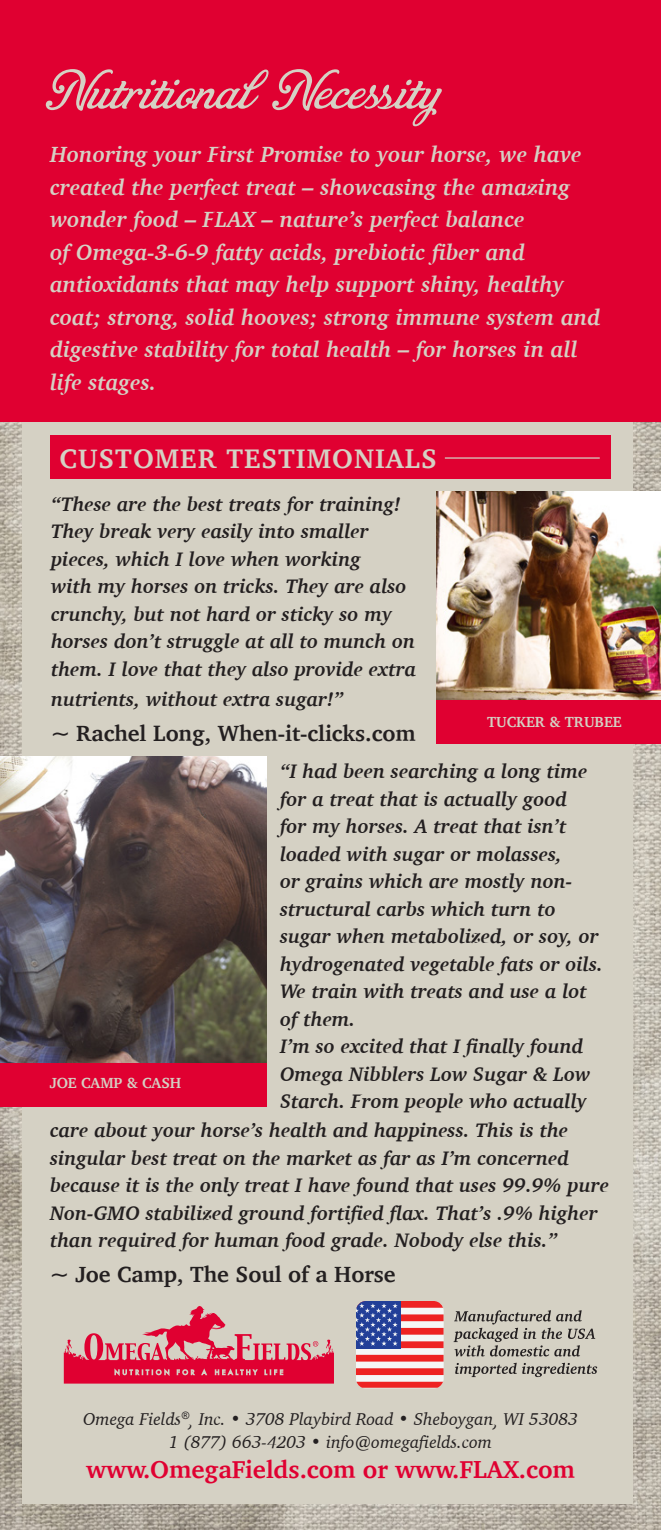
<style>
.page{position:relative;width:661px;height:1530px;background:#fff}
.page>*{position:absolute;margin:0;border:0;box-sizing:border-box;transform-origin:0 0}
.t1{font:55px "i Ciel Bambola";color:#d5d1c4}
.t2{font:700 27.5px "Charter";letter-spacing:.04em;color:#d5d1c4}
.t3{font:700 25px "Charter";color:#e00031}
.t4{font:italic 700 22.5px/32.5px "Charter";color:#d5d1c4}
.t5{font:700 22.5px "Charter";color:#231f20}
.t6{font:italic 700 20px/27.5px "Charter";color:#231f20}
.t7{font:italic 17.5px "Charter";color:#231f20}
.t8{font:700 15px "Charter";color:#d5d1c4}
</style>
<div class="page">
<img style="left:0;top:422px;width:661px;height:1108px">
<div style="left:23px;top:29px;width:610px;height:1474px;background:#d5d1c4"></div>
<div style="left:50px;top:435px;width:561px;height:43px;background:#e00031"></div>
<hr style="left:445px;top:457px;width:154px;height:2px;background:#d5d1c4">
<div style="left:0;top:0;width:661px;height:422px;background:#e00031"></div>
<svg style="left:64px;top:1306px;width:270px;height:78px"></svg>
<svg style="left:356px;top:1301px;width:87px;height:87px;background:#be7b90"></svg>
<svg style="left:453px;top:1310px;width:142px;height:46px"></svg>
<svg style="left:455px;top:1363px;width:142px;height:14px"></svg>
<img style="left:0;top:756px;width:266px;height:307px">
<div style="left:0;top:1063px;width:266px;height:43px;background:#e00031"></div>
<img style="left:437px;top:491px;width:224px;height:208px">
<div style="left:437px;top:700px;width:224px;height:43px;background:#e00031"></div>
<p class="t1" style="left:50px;top:52px;width:392px">Nutritional Necessity</p>
<p class="t4" style="left:50px;top:138px;width:552px">Honoring your First Promise to your horse, we have created the perfect treat – showcasing the amazing wonder food – FLAX – nature’s perfect balance<br>of Omega-3-6-9 fatty acids, prebiotic fiber and antioxidants that may help support shiny, healthy coat; strong, solid hooves; strong immune system and digestive stability for total health – for horses in all life stages.</p>
<p class="t2" style="left:59px;top:435px;width:378px">CUSTOMER TESTIMONIALS</p>
<p class="t6" style="left:51px;top:490px;width:366px">“These are the best treats for training!<br>They break very easily into smaller pieces, which I love when working<br>with my horses on tricks. They are also crunchy, but not hard or sticky so my horses don’t struggle at all to munch on them. I love that they also provide extra</p>
<p class="t6" style="left:51px;top:685px;width:294px">nutrients, without extra sugar!”</p>
<p class="t5" style="left:51px;top:714px;width:366px">~ Rachel Long, When-it-clicks.com</p>
<p class="t8" style="left:487px;top:709px;width:136px">TUCKER &amp; TRUBEE</p>
<p class="t6" style="left:280px;top:757px;width:324px">“I had been searching a long time for a treat that is actually good<br>for my horses. A treat that isn’t loaded with sugar or molasses,<br>or grains which are mostly non&shy;structural carbs which turn to sugar when metabolized, or soy, or hydrogenated vegetable fats or oils.<br>We train with treats and use a lot of them.</p>
<p class="t6" style="left:280px;top:1032px;width:305px">I’m so excited that I finally found</p>
<p class="t6" style="left:280px;top:1060px;width:312px">Omega Nibblers Low Sugar &amp; Low</p>
<p class="t6" style="left:280px;top:1087px;width:308px">Starch. From people who actually</p>
<p class="t6" style="left:50px;top:1117px;width:519px">care about your horse’s health and happiness. This is the</p>
<p class="t6" style="left:50px;top:1144px;width:520px">singular best treat on the market as far as I’m concerned</p>
<p class="t6" style="left:50px;top:1172px;width:560px">because it is the only treat I have found that uses 99.9% pure</p>
<p class="t6" style="left:50px;top:1199px;width:549px">Non-GMO stabilized ground fortified flax. That’s .9% higher</p>
<p class="t6" style="left:50px;top:1227px;width:508px">than required for human food grade. Nobody else this.”</p>
<p class="t5" style="left:50px;top:1255px;width:347px">~ Joe Camp, The Soul of a Horse</p>
<p class="t8" style="left:50px;top:1070px;width:133px">JOE CAMP &amp; CASH</p>
<p class="t7" style="left:83px;top:1404px;width:496px">Omega Fields<sup>®</sup>, Inc. • 3708 Playbird Road • Sheboygan, WI 53083</p>
<p class="t7" style="left:169px;top:1427px;width:324px">1 (877) 663-4203 • info@omegafields.com</p>
<p class="t3" style="left:86px;top:1447px;width:490px">www.OmegaFields.com or www.FLAX.com</p>
</div>
